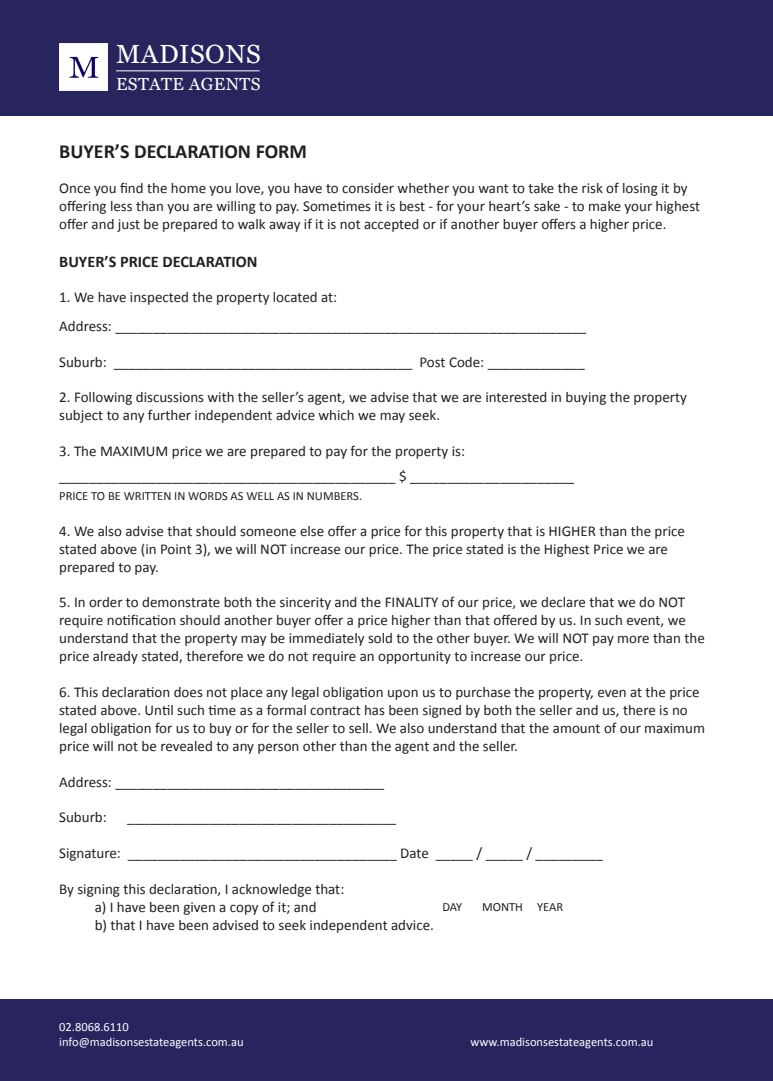
<style>
.page{position:relative;width:773px;height:1081px;background:#fff}
.page>*{position:absolute;margin:0;border:0;box-sizing:border-box;transform-origin:0 0}
.t1{font:26.25px "Georgia";letter-spacing:.02em;color:#fff}
.t2{font:700 20px "Calibri";color:#231f20}
.t3{font:17.5px "Georgia";letter-spacing:.02em;color:#fff}
.t4{font:700 16.25px "Calibri";color:#231f20}
.t5{font:15px/18px "Calibri";color:#231f20}
.t6{font:12.5px "Calibri";color:#fff}
.t7{font:12.5px "Calibri";color:#231f20}
</style>
<div class="page">
<div style="left:0;top:0;width:772px;height:115px;background:#27245e"></div>
<div style="left:0;top:1000px;width:772px;height:81px;background:#27245e"></div>
<hr style="left:116px;top:71px;width:143px;height:1px;background:#fff">
<img style="left:59px;top:43px;width:48px;height:48px">
<p class="t1" style="left:116px;top:35px;width:146px">MADISONS</p>
<p class="t3" style="left:116px;top:71px;width:146px">ESTATE AGENTS</p>
<p class="t2" style="left:59px;top:139px;width:249px">BUYER’S DECLARATION FORM</p>
<p class="t5" style="left:59px;top:179px;width:642px">Once you find the home you love, you have to consider whether you want to take the risk of losing it by offering less than you are willing to pay. Sometimes it is best - for your heart’s sake - to make your highest offer and just be prepared to walk away if it is not accepted or if another buyer offers a higher price.</p>
<p class="t4" style="left:59px;top:251px;width:200px">BUYER’S PRICE DECLARATION</p>
<p class="t5" style="left:59px;top:288px;width:279px">1. We have inspected the property located at:</p>
<p class="t5" style="left:59px;top:316px;width:528px">Address: _______________________________________________________________</p>
<p class="t5" style="left:59px;top:352px;width:527px">Suburb: ________________________________________ Post Code: _____________</p>
<p class="t5" style="left:59px;top:388px;width:629px">2. Following discussions with the seller’s agent, we advise that we are interested in buying the property subject to any further independent advice which we may seek.</p>
<p class="t5" style="left:59px;top:441px;width:407px">3. The MAXIMUM price we are prepared to pay for the property is:</p>
<p class="t5" style="left:59px;top:466px;width:516px">_____________________________________________ $ ______________________</p>
<p class="t7" style="left:59px;top:488px;width:304px">PRICE TO BE WRITTEN IN WORDS AS WELL AS IN NUMBERS.</p>
<p class="t5" style="left:59px;top:521px;width:627px">4. We also advise that should someone else offer a price for this property that is HIGHER than the price stated above (in Point 3), we will NOT increase our price. The price stated is the Highest Price we are prepared to pay.</p>
<p class="t5" style="left:59px;top:592px;width:647px">5. In order to demonstrate both the sincerity and the FINALITY of our price, we declare that we do NOT require notification should another buyer offer a price higher than that offered by us. In such event, we understand that the property may be immediately sold to the other buyer. We will NOT pay more than the price already stated, therefore we do not require an opportunity to increase our price.</p>
<p class="t5" style="left:59px;top:682px;width:647px">6. This declaration does not place any legal obligation upon us to purchase the property, even at the price stated above. Until such time as a formal contract has been signed by both the seller and us, there is no legal obligation for us to buy or for the seller to sell. We also understand that the amount of our maximum price will not be revealed to any person other than the agent and the seller.</p>
<p class="t5" style="left:59px;top:772px;width:327px">Address: ____________________________________</p>
<p class="t5" style="left:59px;top:808px;width:49px">Suburb:</p>
<p class="t5" style="left:127px;top:808px;width:270px">____________________________________</p>
<p class="t5" style="left:59px;top:843px;width:545px">Signature: ____________________________________ Date _____ / _____ / _________</p>
<p class="t5" style="left:59px;top:879px;width:286px">By signing this declaration, I acknowledge that:</p>
<p class="t5" style="left:95px;top:897px;width:223px">a) I have been given a copy of it; and</p>
<p class="t5" style="left:95px;top:915px;width:341px">b) that I have been advised to seek independent advice.</p>
<p class="t7" style="left:442px;top:898px;width:21px">DAY</p>
<p class="t7" style="left:482px;top:898px;width:83px">MONTH YEAR</p>
<p class="t6" style="left:59px;top:1019px;width:71px">02.8068.6110</p>
<p class="t6" style="left:59px;top:1034px;width:186px">info@madisonsestateagents.com.au</p>
<p class="t6" style="left:470px;top:1034px;width:184px">www.madisonsestateagents.com.au</p>
</div>
